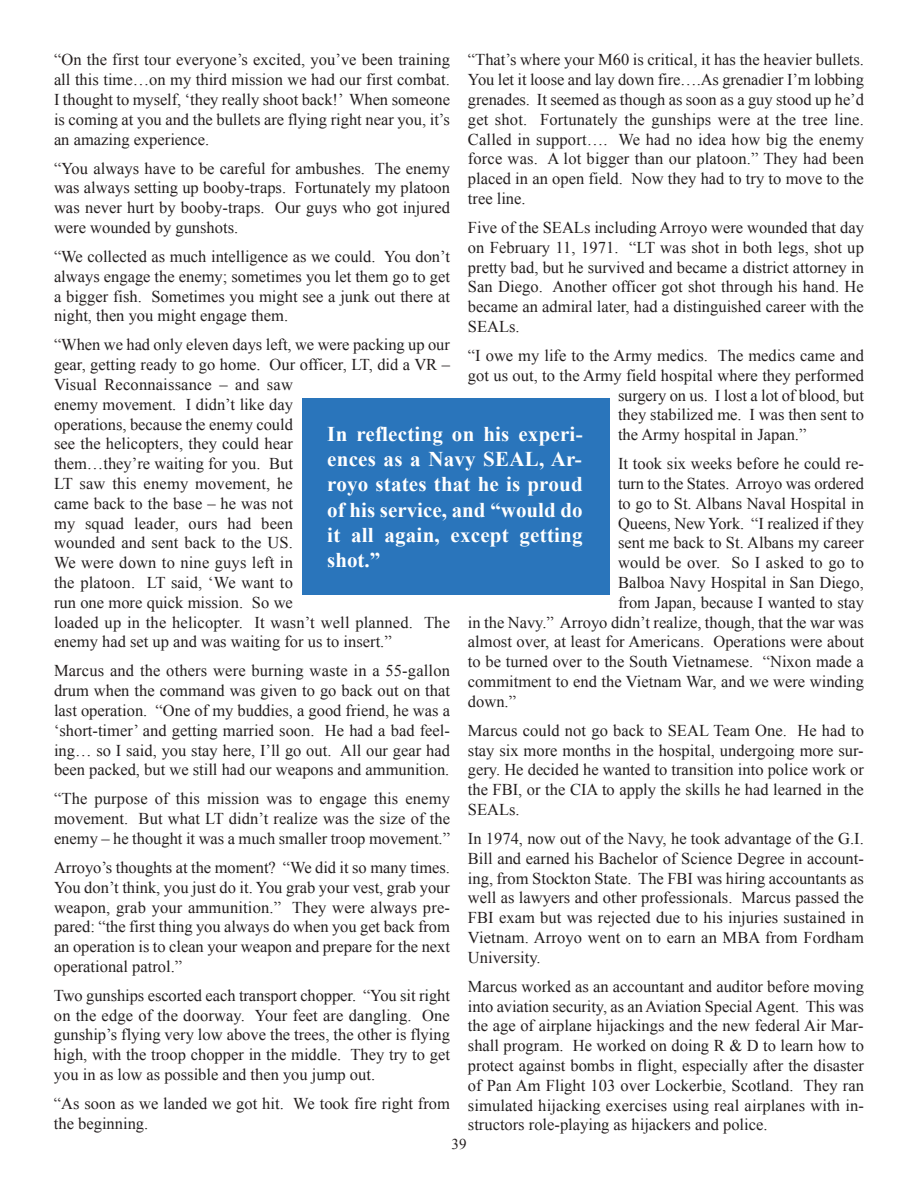
<style>
.page{position:relative;width:918px;height:1188px;background:#fff}
.page>*{position:absolute;margin:0;border:0;box-sizing:border-box;transform-origin:0 0}
.t1{font:700 21px/25.2px "Times New Roman";letter-spacing:.005em;color:#fff;text-align:justify}
.t2{font:16.5px/19.8px "Times New Roman";color:#241f1f;text-align:justify}
.t3{font:15px "Times New Roman";color:#241f1f}
</style>
<div class="page">
<div style="left:302px;top:398px;width:307px;height:197px;background:#2a75bb"></div>
<p class="t2" style="left:54px;top:50px;width:398px">“On the first tour everyone’s excited, you’ve been training all this time…on my third mission we had our first combat.<br>I thought to myself, ‘they really shoot back!’ When someone is coming at you and the bullets are flying right near you, it’s an amazing experience.</p>
<p class="t2" style="left:54px;top:158px;width:398px">“You always have to be careful for ambushes. The enemy was always setting up booby-traps. Fortunately my platoon was never hurt by booby-traps. Our guys who got injured were wounded by gunshots.</p>
<p class="t2" style="left:54px;top:247px;width:398px">“We collected as much intelligence as we could. You don’t always engage the enemy; sometimes you let them go to get a bigger fish. Sometimes you might see a junk out there at night, then you might engage them.</p>
<p class="t2" style="left:54px;top:335px;width:398px;text-align:left">“When we had only eleven days left, we were packing up our gear, getting ready to go home. Our officer, LT, did a VR – Visual Reconnaissance – and saw<br>enemy movement. I didn’t like day<br>operations, because the enemy could<br>see the helicopters, they could hear<br>them…they’re waiting for you. But<br>LT saw this enemy movement, he<br>came back to the base – he was not<br>my squad leader, ours had been<br>wounded and sent back to the US.<br>We were down to nine guys left in<br>the platoon. LT said, ‘We want to<br>run one more quick mission. So we<br>loaded up in the helicopter. It wasn’t well planned. The enemy had set up and was waiting for us to insert.”</p>
<p class="t2" style="left:54px;top:661px;width:398px">Marcus and the others were burning waste in a 55-gallon drum when the command was given to go back out on that last operation. “One of my buddies, a good friend, he was a ‘short-timer’ and getting married soon. He had a bad feel&shy;ing… so I said, you stay here, I’ll go out. All our gear had been packed, but we still had our weapons and ammunition.</p>
<p class="t2" style="left:54px;top:789px;width:398px">“The purpose of this mission was to engage this enemy movement. But what LT didn’t realize was the size of the enemy – he thought it was a much smaller troop movement.”</p>
<p class="t2" style="left:54px;top:857px;width:398px">Arroyo’s thoughts at the moment? “We did it so many times.<br>You don’t think, you just do it. You grab your vest, grab your weapon, grab your ammunition.” They were always pre&shy;pared: “the first thing you always do when you get back from an operation is to clean your weapon and prepare for the next operational patrol.”</p>
<p class="t2" style="left:54px;top:985px;width:398px">Two gunships escorted each transport chopper. “You sit right on the edge of the doorway. Your feet are dangling. One gunship’s flying very low above the trees, the other is flying high, with the troop chopper in the middle. They try to get you in as low as possible and then you jump out.</p>
<p class="t2" style="left:54px;top:1094px;width:398px">“As soon as we landed we got hit. We took fire right from the beginning.</p>
<p class="t2" style="left:468px;top:50px;width:398px">“That’s where your M60 is critical, it has the heavier bullets.<br>You let it loose and lay down fire….As grenadier I’m lobbing grenades. It seemed as though as soon as a guy stood up he’d get shot. Fortunately the gunships were at the tree line.<br>Called in support…. We had no idea how big the enemy force was. A lot bigger than our platoon.” They had been placed in an open field. Now they had to try to move to the tree line.</p>
<p class="t2" style="left:468px;top:218px;width:398px">Five of the SEALs including Arroyo were wounded that day on February 11, 1971. “LT was shot in both legs, shot up pretty bad, but he survived and became a district attorney in San Diego. Another officer got shot through his hand. He became an admiral later, had a distinguished career with the SEALs.</p>
<p class="t2" style="left:468px;top:346px;width:397px">“I owe my life to the Army medics. The medics came and</p>
<p class="t2" style="left:468px;top:365px;width:397px">got us out, to the Army field hospital where they performed</p>
<p class="t2" style="left:618px;top:385px;width:247px">surgery on us. I lost a lot of blood, but</p>
<p class="t2" style="left:618px;top:405px;width:247px">they stabilized me. I was then sent to</p>
<p class="t2" style="left:618px;top:425px;width:190px">the Army hospital in Japan.”</p>
<p class="t2" style="left:618px;top:454px;width:247px">It took six weeks before he could re-</p>
<p class="t2" style="left:618px;top:474px;width:247px">turn to the States. Arroyo was ordered</p>
<p class="t2" style="left:618px;top:493px;width:247px">to go to St. Albans Naval Hospital in</p>
<p class="t2" style="left:618px;top:513px;width:247px">Queens, New York. “I realized if they</p>
<p class="t2" style="left:618px;top:533px;width:247px">sent me back to St. Albans my career</p>
<p class="t2" style="left:618px;top:553px;width:247px">would be over. So I asked to go to</p>
<p class="t2" style="left:618px;top:573px;width:247px">Balboa Navy Hospital in San Diego,</p>
<p class="t2" style="left:618px;top:592px;width:247px">from Japan, because I wanted to stay</p>
<p class="t2" style="left:468px;top:612px;width:397px">in the Navy.” Arroyo didn’t realize, though, that the war was</p>
<p class="t2" style="left:468px;top:632px;width:398px">almost over, at least for Americans. Operations were about</p>
<p class="t2" style="left:468px;top:652px;width:398px">to be turned over to the South Vietnamese. “Nixon made a</p>
<p class="t2" style="left:468px;top:672px;width:397px">commitment to end the Vietnam War, and we were winding</p>
<p class="t2" style="left:468px;top:691px;width:50px">down.”</p>
<p class="t2" style="left:468px;top:720px;width:398px">Marcus could not go back to SEAL Team One. He had to stay six more months in the hospital, undergoing more sur&shy;gery. He decided he wanted to transition into police work or the FBI, or the CIA to apply the skills he had learned in the SEALs.</p>
<p class="t2" style="left:468px;top:828px;width:398px">In 1974, now out of the Navy, he took advantage of the G.I.<br>Bill and earned his Bachelor of Science Degree in account&shy;ing, from Stockton State. The FBI was hiring accountants as well as lawyers and other professionals. Marcus passed the FBI exam but was rejected due to his injuries sustained in Vietnam. Arroyo went on to earn an MBA from Fordham University.</p>
<p class="t2" style="left:468px;top:976px;width:398px">Marcus worked as an accountant and auditor before moving into aviation security, as an Aviation Special Agent. This was the age of airplane hijackings and the new federal Air Mar&shy;shall program. He worked on doing R &amp; D to learn how to protect against bombs in flight, especially after the disaster of Pan Am Flight 103 over Lockerbie, Scotland. They ran simulated hijacking exercises using real airplanes with in&shy;structors role-playing as hijackers and police.</p>
<p class="t1" style="left:327px;top:421px;width:257px">In reflecting on his experi&shy;ences as a Navy SEAL, Ar&shy;royo states that he is proud of his service, and “would do it all again, except getting shot.”</p>
<p class="t3" style="left:452px;top:1136px;width:16px">39</p>
</div>
